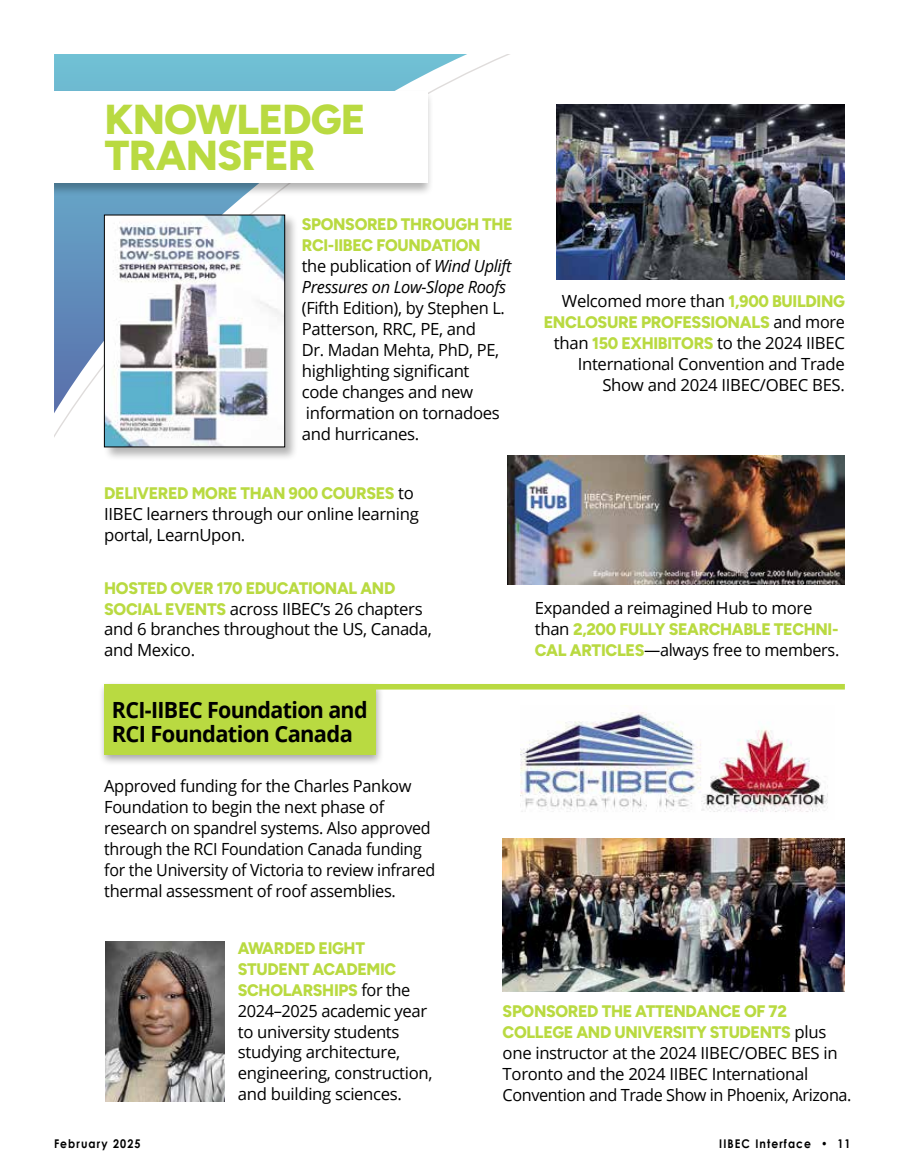
<style>
.page{position:relative;width:905px;height:1175px;background:#fff}
.page>*{position:absolute;margin:0;border:0;box-sizing:border-box;transform-origin:0 0}
.t1{font:800 41.85px/36.3px "Figtree";letter-spacing:-.02em;color:#b9da41}
.t2{font:700 22.35px/23.7px "Open Sans";letter-spacing:-.03em;color:#000;scale:.96 1}
.t3{font:16.8px/20.9px "Open Sans";letter-spacing:-.02em;color:#000}
.t4{font:800 16.8px/20.9px "Figtree";letter-spacing:-.02em;color:#b9da41;scale:.96 1}
.t5{font:italic 16.8px/20.9px "Open Sans";letter-spacing:-.02em;color:#000}
.t6{font:800 16.8px "Figtree";letter-spacing:-.02em;color:#b9da41}
.t7{font:700 12px "Century Gothic";letter-spacing:.1em;color:#000;scale:.9 1}
.s1{font-style:normal}
.s2{font-family:"Open Sans";font-weight:400;color:#000}
.s3{font-family:"Figtree";font-weight:800;color:#b9da41}
</style>
<div class="page">
<svg style="left:54px;top:54px;width:413px;height:359px"></svg>
<div style="left:54px;top:89px;width:379px;height:107px;background:#000;opacity:.3"></div>
<div style="left:54px;top:91px;width:374px;height:92px;background:#fff"></div>
<div style="left:98px;top:680px;width:286px;height:86px;background:#000;opacity:.35"></div>
<div style="left:104px;top:684px;width:271px;height:70px;background:#b9da41"></div>
<img style="left:557px;top:104px;width:287px;height:176px">
<div style="left:103px;top:213px;width:196px;height:248px;background:#000;opacity:.3"></div>
<img style="left:106px;top:217px;width:177px;height:228px">
<div style="left:104px;top:215px;width:181px;height:232px;border:1px solid #000"></div>
<img style="left:507px;top:455px;width:337px;height:129px">
<img style="left:502px;top:838px;width:342px;height:154px">
<img style="left:105px;top:942px;width:119px;height:159px">
<img style="left:520px;top:712px;width:308px;height:100px">
<div style="left:104px;top:684px;width:740px;height:5px;background:#b9da41"></div>
<h1 class="t1" style="left:104px;top:100px;width:262px">KNOWLEDGE<br>TRANSFER</h1>
<p class="t4" style="left:302px;top:214px;width:221px">SPONSORED THROUGH THE<br>RCI-IIBEC FOUNDATION</p>
<p class="t5" style="left:302px;top:255px;width:211px"><span class="s1">the publication of</span> Wind Uplift<br>Pressures on Low-Slope Roofs</p>
<p class="t3" style="left:302px;top:297px;width:205px">(Fifth Edition), by Stephen L.<br>Patterson, RRC, PE, and<br>Dr. Madan Mehta, PhD, PE, highlighting significant code changes and new information on tornadoes and hurricanes.</p>
<p class="t4" style="left:104px;top:482px;width:324px">DELIVERED MORE THAN 900 COURSES <span class="s2">to</span></p>
<p class="t3" style="left:104px;top:503px;width:316px">IIBEC learners through our online learning portal, LearnUpon.</p>
<p class="t4" style="left:104px;top:577px;width:305px">HOSTED OVER 170 EDUCATIONAL AND</p>
<p class="t3" style="left:104px;top:597px;width:329px"><span class="s3">SOCIAL EVENTS</span> across IIBEC’s 26 chapters and 6 branches throughout the US, Canada, and Mexico.</p>
<h2 class="t2" style="left:112px;top:697px;width:268px">RCI-IIBEC Foundation and<br>RCI Foundation Canada</h2>
<p class="t3" style="left:104px;top:775px;width:332px">Approved funding for the Charles Pankow Foundation to begin the next phase of research on spandrel systems. Also approved through the RCI Foundation Canada funding for the University of Victoria to review infrared thermal assessment of roof assemblies.</p>
<p class="t3" style="left:562px;top:290px;width:284px">Welcomed more than <span class="s3">1,900 BUILDING</span></p>
<p class="t6" style="left:543px;top:312px;width:302px">ENCLOSURE PROFESSIONALS <span class="s2">and more</span></p>
<p class="t3" style="left:554px;top:332px;width:292px;text-align:right">than <span class="s3">150 EXHIBITORS</span> to the 2024 IIBEC<br>International Convention and Trade<br>Show and 2024 IIBEC/OBEC BES.</p>
<p class="t3" style="left:535px;top:597px;width:279px">Expanded a reimagined Hub to more</p>
<p class="t4" style="left:535px;top:618px;width:318px"><span class="s2">than</span> 2,200 FULLY SEARCHABLE TECHNI-</p>
<p class="t3" style="left:535px;top:639px;width:306px"><span class="s3">CAL ARTICLES</span>—always free to members.</p>
<p class="t4" style="left:238px;top:937px;width:181px">AWARDED EIGHT<br>STUDENT ACADEMIC<br>SCHOLARSHIPS <span class="s2">for the</span></p>
<p class="t3" style="left:238px;top:999px;width:196px">2024–2025 academic year to university students studying architecture, engineering, construction, and building sciences.</p>
<p class="t4" style="left:502px;top:1000px;width:338px">SPONSORED THE ATTENDANCE OF 72<br>COLLEGE AND UNIVERSITY STUDENTS <span class="s2">plus</span></p>
<p class="t3" style="left:502px;top:1042px;width:350px">one instructor at the 2024 IIBEC/OBEC BES in<br>Toronto and the 2024 IIBEC International<br>Convention and Trade Show in Phoenix, Arizona.</p>
<p class="t7" style="left:54px;top:1136px;width:98px">February 2025</p>
<p class="t7" style="left:719px;top:1136px;width:147px">IIBEC Interface • 11</p>
</div>
